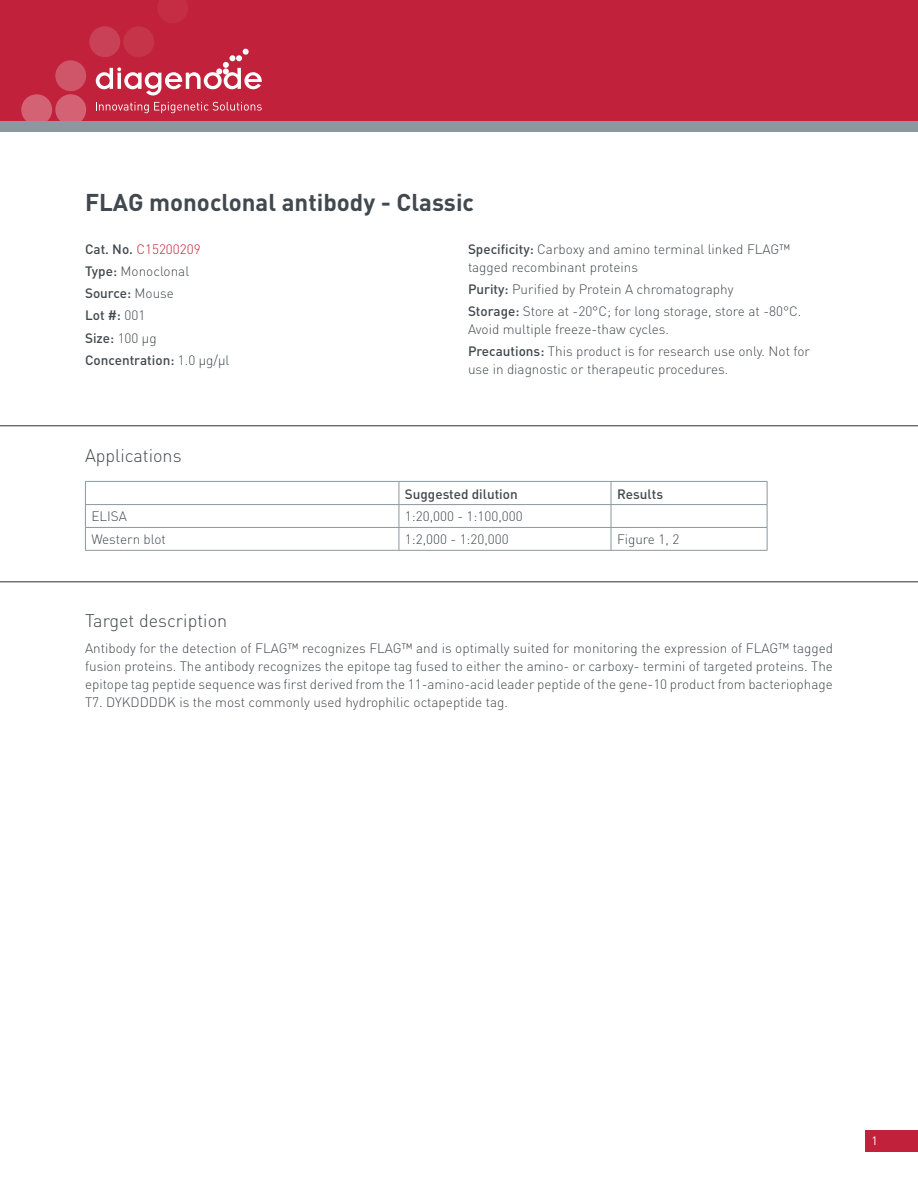
<style>
.page{position:relative;width:918px;height:1188px;background:#fff}
.page>*{position:absolute;margin:0;border:0;box-sizing:border-box;transform-origin:0 0}
.TITLE_1{font:700 24px "DIN";color:#41494e}
.TITLE_2{font:300 18px "DIN";color:#41494e}
.BODY_justifié{font:300 13.5px/18px "DIN";color:#41494e;text-align:justify}
.BODY_left{font:300 13.5px/18px "DIN";color:#41494e}
.TAB{font:300 13.5px "DIN";color:#41494e}
.BODY_left-2{font:500 13.5px "DIN";color:#41494e}
.TAB-2{font:500 13.5px "DIN";color:#41494e}
.BODY_left-3{font:300 13.5px "DIN";color:#c1213a}
.t1{font:12px "DIN";color:#fff}
.s1{font-weight:500;color:#41494e}
.s2{font-weight:500}
.s3{font-weight:300}
</style>
<div class="page">
<div style="left:865px;top:1131px;width:53px;height:21px;background:#c1213a"></div>
<div style="left:0;top:0;width:918px;height:121px;background:#c1213a"></div>
<div style="left:55px;top:94px;width:31px;height:31px;background:#d36374;border-radius:50%"></div>
<div style="left:21px;top:94px;width:31px;height:31px;background:#d36374;border-radius:50%"></div>
<div style="left:55px;top:60px;width:31px;height:31px;background:#cf5568;border-radius:50%"></div>
<div style="left:89px;top:26px;width:31px;height:31px;background:#c94156;border-radius:50%"></div>
<div style="left:123px;top:26px;width:31px;height:31px;background:#c6344a;border-radius:50%"></div>
<svg style="left:158px;top:0;width:30px;height:23px"></svg>
<div style="left:0;top:121px;width:918px;height:11px;background:#8b98a0"></div>
<svg style="left:96px;top:49px;width:166px;height:46px"></svg>
<svg style="left:96px;top:102px;width:166px;height:11px"></svg>
<hr style="left:85px;top:481px;width:314px;height:1px;background:#8b98a0">
<hr style="left:399px;top:481px;width:212px;height:1px;background:#8b98a0">
<hr style="left:611px;top:481px;width:156px;height:1px;background:#8b98a0">
<hr style="left:85px;top:504px;width:314px;height:1px;background:#8b98a0">
<hr style="left:399px;top:504px;width:212px;height:1px;background:#8b98a0">
<hr style="left:611px;top:504px;width:156px;height:1px;background:#8b98a0">
<hr style="left:85px;top:527px;width:314px;height:1px;background:#8b98a0">
<svg style="left:85px;top:482px;width:1px;height:68px"></svg>
<hr style="left:399px;top:527px;width:212px;height:1px;background:#8b98a0">
<svg style="left:399px;top:482px;width:1px;height:68px"></svg>
<hr style="left:611px;top:527px;width:156px;height:1px;background:#8b98a0">
<svg style="left:611px;top:482px;width:1px;height:68px"></svg>
<svg style="left:767px;top:482px;width:1px;height:68px"></svg>
<hr style="left:85px;top:550px;width:314px;height:1px;background:#8b98a0">
<hr style="left:399px;top:550px;width:212px;height:1px;background:#8b98a0">
<hr style="left:611px;top:550px;width:156px;height:1px;background:#8b98a0">
<hr style="left:0;top:425px;width:918px;height:1px;background:#41494e">
<hr style="left:0;top:581px;width:918px;height:1px;background:#41494e">
<p class="TITLE_1" style="left:85px;top:187px;width:391px">FLAG monoclonal antibody - Classic</p>
<p class="BODY_left-3" style="left:85px;top:240px;width:117px"><span class="s1">Cat. No.</span> C15200209</p>
<p class="BODY_left" style="left:85px;top:262px;width:106px"><span class="s2">Type:</span> Monoclonal</p>
<p class="BODY_left-2" style="left:85px;top:285px;width:90px">Source: <span class="s3">Mouse</span></p>
<p class="BODY_left-2" style="left:85px;top:307px;width:62px">Lot #: <span class="s3">001</span></p>
<p class="BODY_left-2" style="left:85px;top:329px;width:73px">Size: <span class="s3">100 µg</span></p>
<p class="BODY_left-2" style="left:85px;top:351px;width:146px">Concentration: <span class="s3">1.0 µg/µl</span></p>
<p class="TITLE_2" style="left:85px;top:445px;width:98px">Applications</p>
<p class="BODY_left" style="left:468px;top:240px;width:324px"><span class="s2">Specificity:</span> Carboxy and amino terminal linked FLAG™ tagged recombinant proteins</p>
<p class="BODY_left" style="left:468px;top:280px;width:267px"><span class="s2">Purity:</span> Purified by Protein A chromatography</p>
<p class="BODY_left" style="left:468px;top:302px;width:335px"><span class="s2">Storage:</span> Store at -20°C; for long storage, store at -80°C.<br>Avoid multiple freeze-thaw cycles.</p>
<p class="BODY_left" style="left:468px;top:342px;width:344px"><span class="s2">Precautions:</span> This product is for research use only. Not for use in diagnostic or therapeutic procedures.</p>
<p class="TAB-2" style="left:405px;top:485px;width:114px">Suggested dilution</p>
<p class="TAB-2" style="left:617px;top:485px;width:48px">Results</p>
<p class="TAB" style="left:91px;top:508px;width:37px">ELISA</p>
<p class="TAB" style="left:405px;top:508px;width:119px">1:20,000 - 1:100,000</p>
<p class="TAB" style="left:91px;top:531px;width:76px">Western blot</p>
<p class="TAB" style="left:405px;top:531px;width:105px">1:2,000 - 1:20,000</p>
<p class="TAB" style="left:617px;top:531px;width:64px">Figure 1, 2</p>
<p class="TITLE_2" style="left:85px;top:609px;width:144px">Target description</p>
<p class="BODY_justifié" style="left:85px;top:639px;width:750px">Antibody for the detection of FLAG™ recognizes FLAG™ and is optimally suited for monitoring the expression of FLAG™ tagged fusion proteins. The antibody recognizes the epitope tag fused to either the amino- or carboxy- termini of targeted proteins. The epitope tag peptide sequence was first derived from the 11-amino-acid leader peptide of the gene-10 product from bacteriophage T7. DYKDDDDK is the most commonly used hydrophilic octapeptide tag.</p>
<p class="t1" style="left:871px;top:1133px;width:8px">1</p>
</div>
